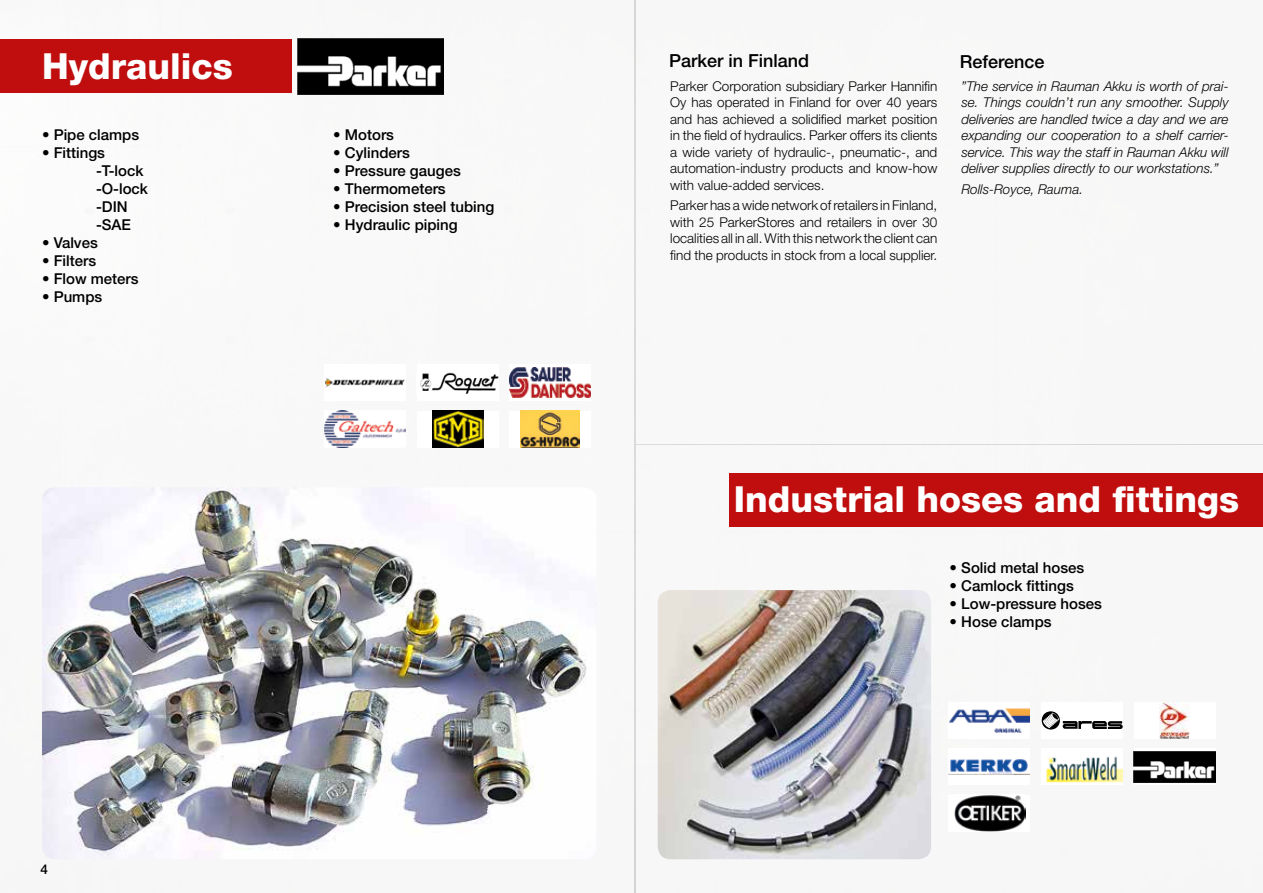
<style>
.page{position:relative;width:1263px;height:893px;background:#fff}
.page>*{position:absolute;margin:0;border:0;box-sizing:border-box;transform-origin:0 0}
.t1{font:800 36px "Helvetica Neue LT Std";color:#fff}
.t2{font:500 18px "Helvetica Neue LT Std";color:#000}
.t3{font:500 15px/18px "Helvetica Neue LT Std";color:#000}
.t4{font:300 13.5px/16.5px "Helvetica Neue LT Std";color:#000;text-align:justify}
.t5{font:italic 300 13.5px/16.5px "Helvetica Neue LT Std";color:#000;text-align:justify}
.t6{font:500 13.5px "Helvetica Neue LT Std";color:#000}
</style>
<div class="page">
<div style="left:0;top:0;width:634px;height:893px;background:#f8f8f8"></div>
<div style="left:636px;top:445px;width:627px;height:448px;background:#f7f7f7"></div>
<div style="left:636px;top:0;width:627px;height:443px;background:#f8f8f8"></div>
<div style="left:0;top:39px;width:291px;height:54px;background:#c00d0e"></div>
<div style="left:729px;top:473px;width:534px;height:54px;background:#c00d0e"></div>
<img style="left:297px;top:38px;width:147px;height:57px">
<div style="left:324px;top:364px;width:81px;height:37px;background:#fff"></div>
<img style="left:325px;top:378px;width:80px;height:9px">
<div style="left:509px;top:364px;width:81px;height:37px;background:#fff"></div>
<img style="left:509px;top:368px;width:81px;height:30px">
<div style="left:417px;top:411px;width:81px;height:37px;background:#fff"></div>
<img style="left:432px;top:411px;width:51px;height:37px">
<div style="left:417px;top:364px;width:81px;height:37px;background:#fff"></div>
<img style="left:420px;top:372px;width:78px;height:21px">
<img style="left:324px;top:411px;width:81px;height:37px">
<div style="left:509px;top:411px;width:81px;height:37px;background:#fff"></div>
<img style="left:520px;top:411px;width:60px;height:37px">
<div style="left:949px;top:702px;width:81px;height:37px;background:#fff"></div>
<img style="left:949px;top:709px;width:81px;height:23px">
<div style="left:1134px;top:702px;width:81px;height:37px;background:#fff"></div>
<img style="left:1159px;top:702px;width:30px;height:37px">
<div style="left:1041px;top:748px;width:82px;height:37px;background:#fff"></div>
<img style="left:1046px;top:756px;width:77px;height:27px">
<div style="left:1041px;top:702px;width:82px;height:37px;background:#fff"></div>
<svg style="left:1041px;top:711px;width:82px;height:19px"></svg>
<div style="left:949px;top:748px;width:81px;height:37px;background:#fff"></div>
<img style="left:949px;top:759px;width:81px;height:16px">
<div style="left:949px;top:795px;width:81px;height:36px;background:#fff"></div>
<img style="left:954px;top:795px;width:71px;height:36px">
<svg style="left:1134px;top:782px;width:81px;height:1px"></svg>
<img style="left:1134px;top:751px;width:81px;height:31px">
<img style="left:42px;top:487px;width:544px;height:372px">
<img style="left:658px;top:590px;width:273px;height:269px">
<h1 class="t1" style="left:42px;top:45px;width:192px">Hydraulics</h1>
<p class="t3" style="left:42px;top:125px;width:99px">• Pipe clamps</p>
<p class="t3" style="left:96px;top:143px;width:53px;text-indent:-54px">• Fittings -T-lock -O-lock -DIN -SAE</p>
<p class="t3" style="left:42px;top:233px;width:57px">• Valves</p>
<p class="t3" style="left:42px;top:251px;width:56px">• Filters</p>
<p class="t3" style="left:42px;top:269px;width:98px">• Flow meters</p>
<p class="t3" style="left:42px;top:287px;width:62px">• Pumps</p>
<p class="t3" style="left:333px;top:125px;width:62px">• Motors</p>
<p class="t3" style="left:333px;top:143px;width:78px">• Cylinders</p>
<p class="t3" style="left:333px;top:161px;width:129px">• Pressure gauges</p>
<p class="t3" style="left:333px;top:179px;width:114px">• Thermometers</p>
<p class="t3" style="left:333px;top:197px;width:163px">• Precision steel tubing</p>
<p class="t3" style="left:333px;top:215px;width:126px">• Hydraulic piping</p>
<p class="t6" style="left:40px;top:861px;width:9px">4</p>
<h2 class="t2" style="left:669px;top:50px;width:142px">Parker in Finland</h2>
<h2 class="t2" style="left:960px;top:50px;width:86px">Reference</h2>
<p class="t4" style="left:670px;top:77px;width:269px">Parker Corporation subsidiary Parker Hannifin Oy has operated in Finland for over 40 years and has achieved a solidified market position in the field of hydraulics. Parker offers its clients a wide variety of hydraulic-, pneumatic-, and automation-industry products and know-how with value-added services.</p>
<p class="t4" style="left:670px;top:197px;width:269px">Parker has a wide network of retailers in Finland, with 25 ParkerStores and retailers in over 30 localities all in all. With this network the client can find the products in stock from a local supplier.</p>
<p class="t5" style="left:961px;top:77px;width:269px">”The service in Rauman Akku is worth of prai&shy;se. Things couldn’t run any smoother. Supply deliveries are handled twice a day and we are expanding our cooperation to a shelf carrier&shy;service. This way the staff in Rauman Akku will deliver supplies directly to our workstations.”</p>
<p class="t5" style="left:961px;top:181px;width:123px">Rolls-Royce, Rauma.</p>
<h1 class="t1" style="left:734px;top:478px;width:507px">Industrial hoses and fittings</h1>
<p class="t3" style="left:950px;top:559px;width:136px">• Solid metal hoses</p>
<p class="t3" style="left:950px;top:577px;width:126px">• Camlock fittings</p>
<p class="t3" style="left:950px;top:595px;width:154px">• Low-pressure hoses</p>
<p class="t3" style="left:950px;top:613px;width:103px">• Hose clamps</p>
</div>
